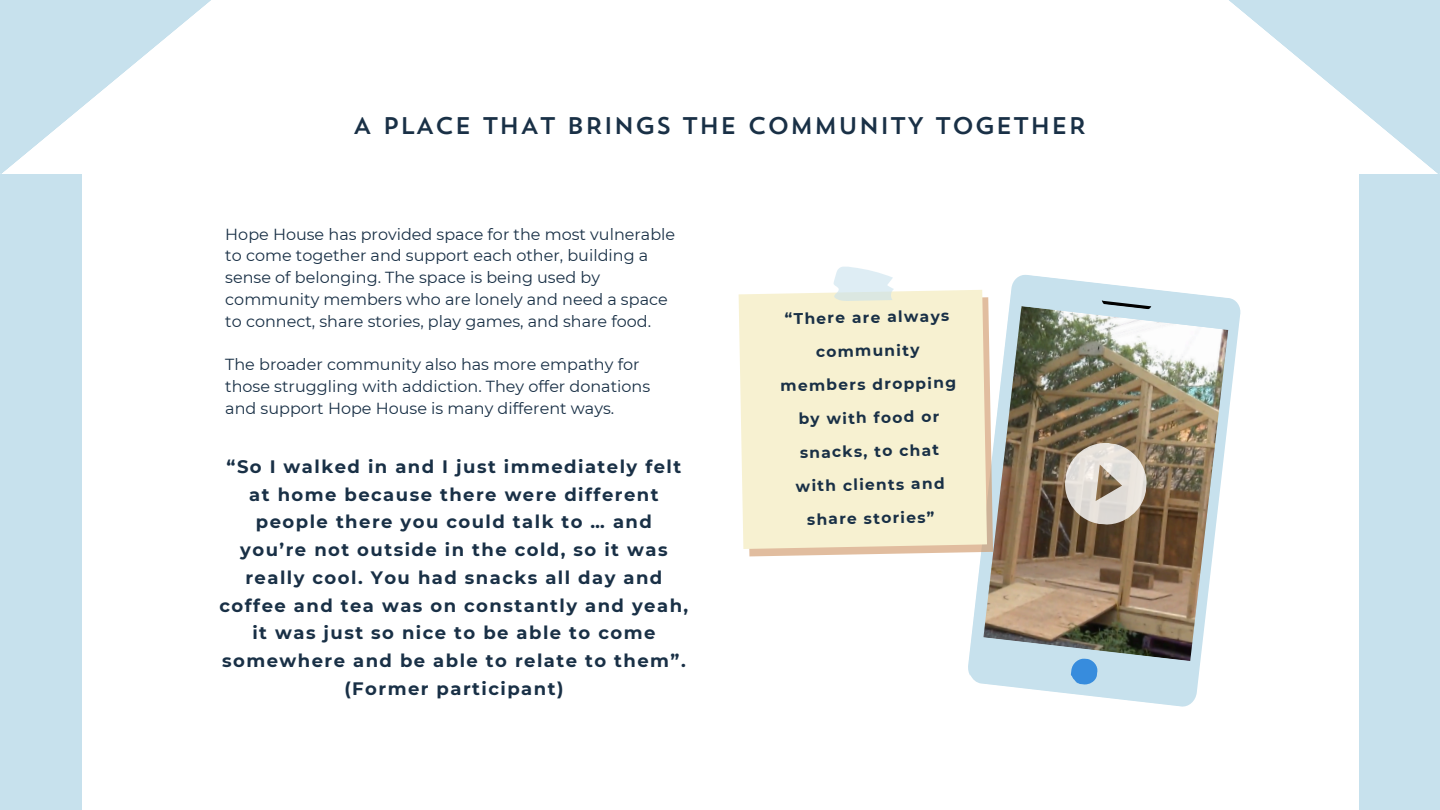
<style>
.page{position:relative;width:1440px;height:810px;background:#fff}
.page>*{position:absolute;margin:0;border:0;box-sizing:border-box;transform-origin:0 0}
.t1{font:24px "Trend Sans One";color:#193046}
.t2{font:700 18px/27.8px "Montserrat";letter-spacing:.08em;color:#193046;text-align:center}
.t3{font:16px/21.8px "Montserrat";color:#193046}
.t4{font:700 15.5px/33.5px "Montserrat";color:#193046;text-align:center}
</style>
<div class="page">
<div style="left:0;top:175px;width:81px;height:635px;background:#c7e1ed"></div>
<div style="left:1359px;top:175px;width:81px;height:635px;background:#c7e1ed"></div>
<svg style="left:0;top:0;width:211px;height:175px;fill:#c7e1ed"></svg>
<svg style="left:1229px;top:0;width:211px;height:175px;fill:#c7e1ed"></svg>
<svg style="left:968px;top:275px;width:273px;height:432px"></svg>
<svg style="left:1071px;top:661px;width:28px;height:24px"></svg>
<svg style="left:1102px;top:300px;width:49px;height:6px"></svg>
<img style="left:983px;top:306px;width:245px;height:355px">
<svg style="left:1061px;top:439px;width:90px;height:90px;background:#b6aa9c"></svg>
<svg style="left:749px;top:297px;width:244px;height:259px;fill:#e1bd9f"></svg>
<div style="left:739px;top:290px;width:248px;height:259px;background:#f7f1d1"></div>
<svg style="left:833px;top:266px;width:61px;height:35px"></svg>
<p class="t1" style="left:353px;top:116px;width:736px">A PLACE THAT BRINGS THE COMMUNITY TOGETHER</p>
<p class="t3" style="left:225px;top:223px;width:451px">Hope House has provided space for the most vulnerable to come together and support each other, building a sense of belonging. The space is being used by community members who are lonely and need a space to connect, share stories, play games, and share food.</p>
<p class="t3" style="left:225px;top:353px;width:426px">The broader community also has more empathy for those struggling with addiction. They offer donations and support Hope House is many different ways.</p>
<h2 class="t2" style="left:220px;top:452px;width:470px">“So I walked in and I just immediately felt at home because there were different people there you could talk to … and<br>you’re not outside in the cold, so it was really cool. You had snacks all day and coffee and tea was on constantly and yeah, it was just so nice to be able to come somewhere and be able to relate to them”. (Former participant)</h2>
<h3 class="t4" style="left:779px;top:302px;width:177px;rotate:-1deg">“There are always community members dropping by with food or snacks, to chat with clients and share stories”</h3>
</div>
